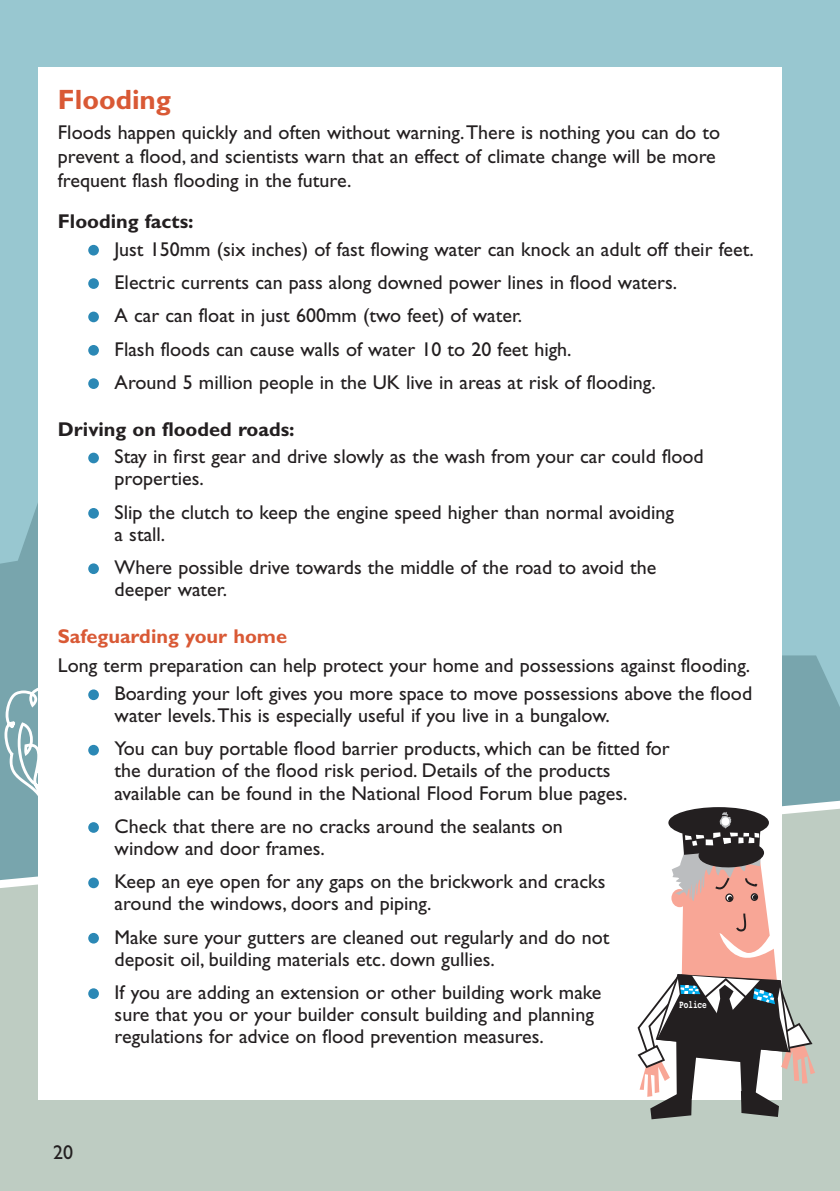
<style>
.page{position:relative;width:840px;height:1191px;background:#fff}
.page>*{position:absolute;margin:0;border:0;box-sizing:border-box;transform-origin:0 0}
.t1{font:700 28px "Gill Sans";color:#d95935}
.t2{font:20px/22px "Gill Sans";color:#231f20}
.t3{font:700 20px "Gill Sans";color:#231f20}
.t4{font:700 20px "Gill Sans";color:#d95935}
.t5{font:700 10.8px "Courier";color:#fff;scale:.71 1}
</style>
<div class="page">
<div style="left:0;top:1px;width:839px;height:1072px;background:#98c7d0"></div>
<svg style="left:0;top:503px;width:38px;height:184px;fill:#78a5ad"></svg>
<svg style="left:780px;top:471px;width:51px;height:216px"></svg>
<svg style="left:0;top:687px;width:839px;height:504px;background:#b8c8c0"></svg>
<svg style="left:4px;top:685px;width:34px;height:143px;background:#91b5bc"></svg>
<div style="left:38px;top:67px;width:742px;height:1032px;background:#fff"></div>
<div style="left:88px;top:988px;width:11px;height:11px;background:#2b88b5;border-radius:50%"></div>
<div style="left:88px;top:933px;width:11px;height:10px;background:#2b88b5;border-radius:50%"></div>
<div style="left:88px;top:877px;width:11px;height:11px;background:#2b88b5;border-radius:50%"></div>
<div style="left:88px;top:822px;width:11px;height:11px;background:#2b88b5;border-radius:50%"></div>
<div style="left:88px;top:745px;width:11px;height:10px;background:#2b88b5;border-radius:50%"></div>
<div style="left:88px;top:689px;width:11px;height:11px;background:#2b88b5;border-radius:50%"></div>
<div style="left:88px;top:563px;width:11px;height:11px;background:#2b88b5;border-radius:50%"></div>
<div style="left:88px;top:508px;width:11px;height:10px;background:#2b88b5;border-radius:50%"></div>
<div style="left:88px;top:453px;width:11px;height:10px;background:#2b88b5;border-radius:50%"></div>
<div style="left:88px;top:378px;width:11px;height:11px;background:#2b88b5;border-radius:50%"></div>
<div style="left:88px;top:345px;width:11px;height:11px;background:#2b88b5;border-radius:50%"></div>
<div style="left:88px;top:312px;width:11px;height:10px;background:#2b88b5;border-radius:50%"></div>
<div style="left:88px;top:278px;width:11px;height:11px;background:#2b88b5;border-radius:50%"></div>
<div style="left:88px;top:245px;width:11px;height:10px;background:#2b88b5;border-radius:50%"></div>
<svg style="left:637px;top:807px;width:177px;height:312px"></svg>
<h1 class="t1" style="left:58px;top:89px;width:115px">Flooding</h1>
<p class="t2" style="left:58px;top:122px;width:663px;line-height:24px">Floods happen quickly and often without warning.There is nothing you can do to prevent a flood, and scientists warn that an effect of climate change will be more frequent flash flooding in the future.</p>
<p class="t3" style="left:58px;top:213px;width:137px">Flooding facts:</p>
<p class="t2" style="left:115px;top:234px;width:640px;line-height:33.4px">Just 150mm (six inches) of fast flowing water can knock an adult off their feet.<br>Electric currents can pass along downed power lines in flood waters.<br>A car can float in just 600mm (two feet) of water.<br>Flash floods can cause walls of water 10 to 20 feet high.<br>Around 5 million people in the UK live in areas at risk of flooding.</p>
<p class="t3" style="left:58px;top:421px;width:238px">Driving on flooded roads:</p>
<p class="t2" style="left:115px;top:447px;width:590px">Stay in first gear and drive slowly as the wash from your car could flood properties.</p>
<p class="t2" style="left:115px;top:503px;width:560px">Slip the clutch to keep the engine speed higher than normal avoiding a stall.</p>
<p class="t2" style="left:115px;top:558px;width:543px">Where possible drive towards the middle of the road to avoid the deeper water.</p>
<p class="t4" style="left:58px;top:628px;width:231px">Safeguarding your home</p>
<p class="t2" style="left:58px;top:653px;width:695px;line-height:27.6px;text-align:right">Long term preparation can help protect your home and possessions against flooding.<br>Boarding your loft gives you more space to move possessions above the flood</p>
<p class="t2" style="left:115px;top:700px;width:556px;line-height:33.4px">water levels.This is especially useful if you live in a bungalow.<br>You can buy portable flood barrier products, which can be fitted for</p>
<p class="t2" style="left:115px;top:761px;width:514px">the duration of the flood risk period. Details of the products available can be found in the National Flood Forum blue pages.</p>
<p class="t2" style="left:115px;top:817px;width:449px">Check that there are no cracks around the sealants on window and door frames.</p>
<p class="t2" style="left:115px;top:872px;width:492px">Keep an eye open for any gaps on the brickwork and cracks around the windows, doors and piping.</p>
<p class="t2" style="left:115px;top:927px;width:496px">Make sure your gutters are cleaned out regularly and do not deposit oil, building materials etc. down gullies.</p>
<p class="t2" style="left:115px;top:983px;width:488px">If you are adding an extension or other building work make sure that you or your builder consult building and planning regulations for advice on flood prevention measures.</p>
<p class="t5" style="left:678px;top:1001px;width:41px">Police</p>
<p class="t2" style="left:53px;top:1143px;width:22px">20</p>
</div>
